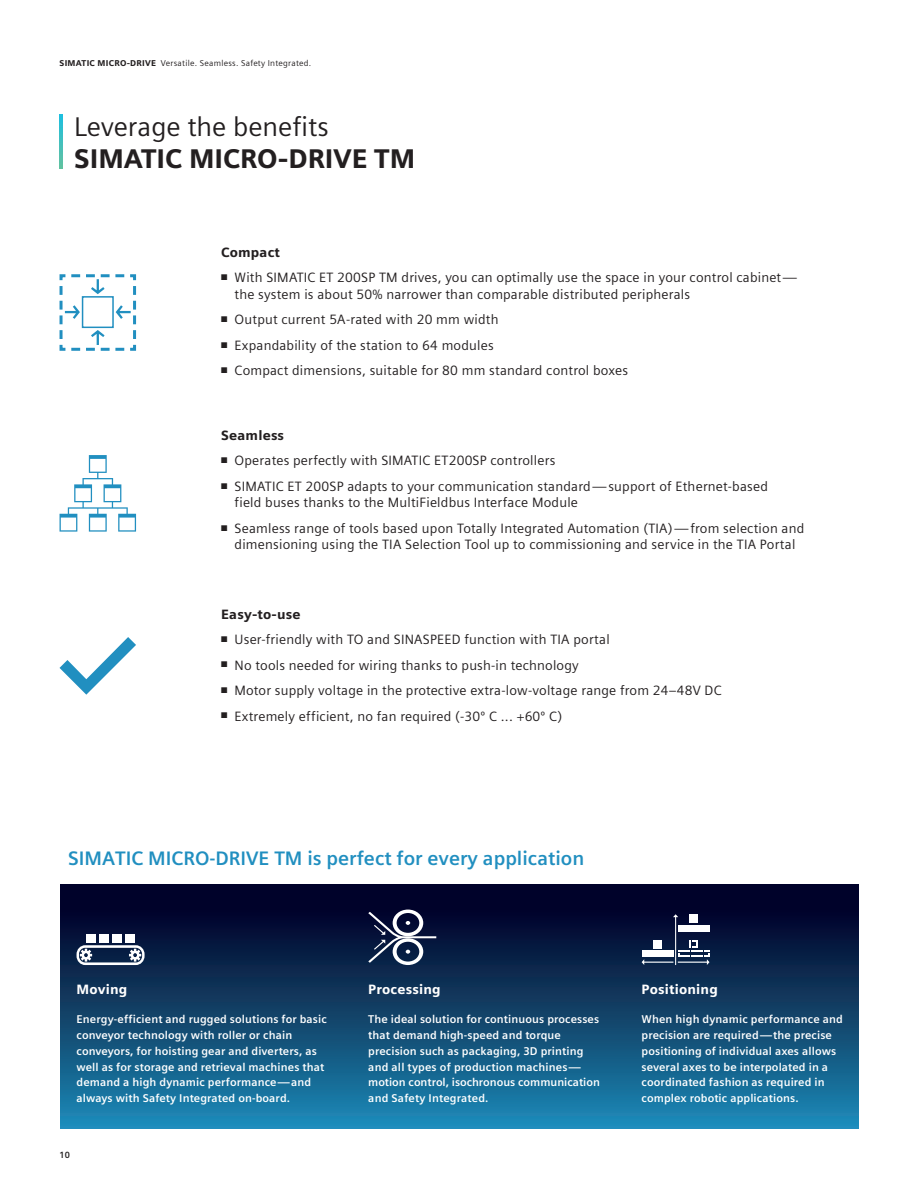
<style>
.page{position:relative;width:918px;height:1188px;background:#fff}
.page>*{position:absolute;margin:0;border:0;box-sizing:border-box;transform-origin:0 0}
._02_HL_Headline_18pt{font:900 27px/32.4px "Siemens Sans";color:#231f20}
._02__Subhead_Intro{font:700 19.5px "Siemens Sans Global";color:#218fc0}
.BP_Tx_Roman_9pt_blac{font:13.5px/16.5px "Siemens Sans";letter-spacing:.015em;color:#231f20}
.BP_SubHd_9pt_White_B{font:900 13.5px "Siemens Sans";letter-spacing:.015em;color:#fff}
.BP_TX_Roman_9pt_blac{font:900 13.5px "Siemens Sans";letter-spacing:.015em;color:#231f20}
.BP_Note_7_5pt_3_5mm{font:700 11.25px/15.8px "Siemens Sans";letter-spacing:.01em;color:#fff}
.t1{font:700 9px "Siemens Sans";color:#231f20}
._00_RunningHd_6pt_13{font:8.4px "Siemens Sans";letter-spacing:.03em;color:#231f20}
.s1{font-weight:900}
.s2{font-weight:400}
</style>
<div class="page">
<div style="left:60px;top:884px;width:798px;height:244px;background:linear-gradient(to bottom,#00001a,#1e88b3)"></div>
<div style="left:87px;top:934px;width:9px;height:9px;background:#fff"></div>
<div style="left:99px;top:934px;width:10px;height:9px;background:#fff"></div>
<div style="left:112px;top:934px;width:10px;height:9px;background:#fff"></div>
<div style="left:125px;top:934px;width:9px;height:9px;background:#fff"></div>
<svg style="left:77px;top:945px;width:68px;height:20px"></svg>
<svg style="left:368px;top:910px;width:68px;height:55px"></svg>
<svg style="left:642px;top:914px;width:68px;height:51px"></svg>
<svg style="left:60px;top:455px;width:76px;height:77px"></svg>
<svg style="left:59px;top:274px;width:78px;height:77px"></svg>
<svg style="left:60px;top:637px;width:76px;height:58px"></svg>
<svg style="left:60px;top:115px;width:2px;height:54px"></svg>
<p class="_00_RunningHd_6pt_13" style="left:60px;top:58px;width:253px"><span class="s1">SIMATIC MICRO-DRIVE</span> Versatile. Seamless. Safety Integrated.</p>
<p class="_02_HL_Headline_18pt" style="left:74px;top:110px;width:343px"><span class="s2">Leverage the benefits<br></span>SIMATIC MICRO-DRIVE TM</p>
<p class="BP_TX_Roman_9pt_blac" style="left:221px;top:244px;width:60px">Compact</p>
<p class="BP_Tx_Roman_9pt_blac" style="left:235px;top:270px;width:564px;text-indent:-14px">■ With SIMATIC ET 200SP TM drives, you can optimally use the space in your control cabinet— the system is about 50% narrower than comparable distributed peripherals</p>
<p class="BP_Tx_Roman_9pt_blac" style="left:221px;top:312px;width:279px">■ Output current 5A-rated with 20 mm width</p>
<p class="BP_Tx_Roman_9pt_blac" style="left:221px;top:337px;width:274px">■ Expandability of the station to 64 modules</p>
<p class="BP_Tx_Roman_9pt_blac" style="left:221px;top:363px;width:408px">■ Compact dimensions, suitable for 80 mm standard control boxes</p>
<p class="BP_TX_Roman_9pt_blac" style="left:221px;top:427px;width:65px">Seamless</p>
<p class="BP_Tx_Roman_9pt_blac" style="left:221px;top:452px;width:336px">■ Operates perfectly with SIMATIC ET200SP controllers</p>
<p class="BP_Tx_Roman_9pt_blac" style="left:235px;top:478px;width:535px;text-indent:-14px">■ SIMATIC ET 200SP adapts to your communication standard—support of Ethernet-based field buses thanks to the MultiFieldbus Interface Module</p>
<p class="BP_Tx_Roman_9pt_blac" style="left:221px;top:520px;width:585px;text-align:center">■ Seamless range of tools based upon Totally Integrated Automation (TIA)—from selection and dimensioning using the TIA Selection Tool up to commissioning and service in the TIA Portal</p>
<p class="BP_TX_Roman_9pt_blac" style="left:221px;top:606px;width:81px">Easy-to-use</p>
<p class="BP_Tx_Roman_9pt_blac" style="left:221px;top:631px;width:390px">■ User-friendly with TO and SINASPEED function with TIA portal</p>
<p class="BP_Tx_Roman_9pt_blac" style="left:221px;top:657px;width:359px">■ No tools needed for wiring thanks to push-in technology</p>
<p class="BP_Tx_Roman_9pt_blac" style="left:221px;top:682px;width:502px">■ Motor supply voltage in the protective extra-low-voltage range from 24–48V DC</p>
<p class="BP_Tx_Roman_9pt_blac" style="left:221px;top:708px;width:343px">■ Extremely efficient, no fan required (-30º C ... +60º C)</p>
<p class="_02__Subhead_Intro" style="left:68px;top:843px;width:518px">SIMATIC MICRO-DRIVE TM is perfect for every application</p>
<p class="BP_SubHd_9pt_White_B" style="left:77px;top:982px;width:52px">Moving</p>
<p class="BP_Note_7_5pt_3_5mm" style="left:77px;top:1012px;width:252px">Energy-efficient and rugged solutions for basic conveyor technology with roller or chain conveyors, for hoisting gear and diverters, as well as for storage and retrieval machines that demand a high dynamic performance—and always with Safety Integrated on-board.</p>
<p class="t1" style="left:60px;top:1150px;width:12px">10</p>
<p class="BP_SubHd_9pt_White_B" style="left:368px;top:982px;width:74px">Processing</p>
<p class="BP_Note_7_5pt_3_5mm" style="left:368px;top:1012px;width:233px">The ideal solution for continuous processes that demand high-speed and torque precision such as packaging, 3D printing and all types of production machines— motion control, isochronous communication and Safety Integrated.</p>
<p class="BP_SubHd_9pt_White_B" style="left:642px;top:982px;width:78px">Positioning</p>
<p class="BP_Note_7_5pt_3_5mm" style="left:642px;top:1012px;width:203px">When high dynamic performance and precision are required—the precise positioning of individual axes allows several axes to be interpolated in a coordinated fashion as required in complex robotic applications.</p>
</div>
